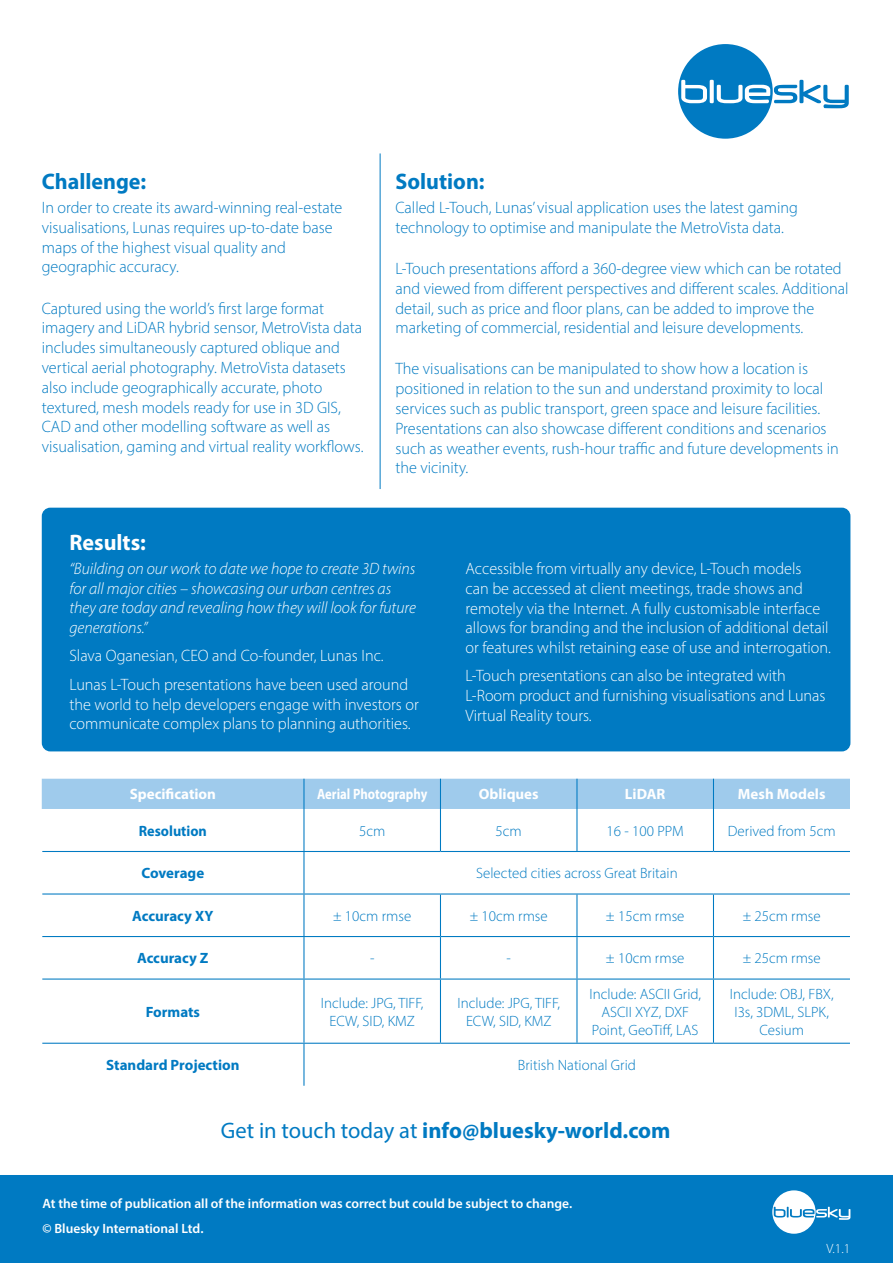
<style>
.page{position:relative;width:893px;height:1263px;background:#fff}
.page>*{position:absolute;margin:0;border:0;box-sizing:border-box;transform-origin:0 0}
.t1{font:700 22.5px "Myriad Pro";color:#007ac2}
.t2{font:700 22.5px "Myriad Pro";color:#fff}
.t3{font:300 16.5px/19.8px "Myriad Pro";color:#007ac2}
.t4{font:300 16.5px/19.8px "Myriad Pro";color:#fff}
.t5{font:italic 300 16.5px/19.8px "Myriad Pro";color:#fff}
.t6{font:300 15px/18px "Myriad Pro";color:#007ac2;text-align:center}
.t7{font:700 15px "Myriad Pro";color:#007ac2}
.t8{font:700 15px "Myriad Pro";color:#fff}
.t9{font:300 15px "Myriad Pro";color:#007ac2;scale:.95 1}
.t10{font:700 15px "Myriad Pro";color:#fff;scale:.85 1}
.t11{font:700 15px "Myriad Pro";color:#007ac2;scale:.95 1}
.t12{font:600 13.5px/24.8px "Myriad Pro";color:#fff}
.t13{font:300 13.5px "Myriad Pro";color:#fff}
.s1{font-weight:400}
</style>
<div class="page">
<div style="left:0;top:1175px;width:893px;height:88px;background:#007ac2"></div>
<div style="left:42px;top:508px;width:808px;height:243px;background:#007ac2;border-radius:9px"></div>
<svg style="left:772px;top:1190px;width:78px;height:44px"></svg>
<div style="left:678px;top:44px;width:95px;height:95px;background:#007ac2;border-radius:50%"></div>
<svg style="left:681px;top:80px;width:168px;height:28px"></svg>
<hr style="left:380px;top:153px;width:1px;height:336px;background:#007ac2">
<div style="left:42px;top:779px;width:808px;height:30px;background:#9fcbec"></div>
<hr style="left:303px;top:779px;width:1px;height:30px;background:#007ac2">
<hr style="left:303px;top:809px;width:1px;height:42px;background:#007ac2">
<hr style="left:42px;top:851px;width:262px;height:1px;background:#007ac2">
<hr style="left:42px;top:893px;width:262px;height:1px;background:#007ac2">
<hr style="left:42px;top:936px;width:262px;height:1px;background:#007ac2">
<hr style="left:303px;top:852px;width:1px;height:41px;background:#007ac2">
<hr style="left:303px;top:894px;width:1px;height:42px;background:#007ac2">
<hr style="left:713px;top:894px;width:1px;height:42px;background:#007ac2">
<hr style="left:303px;top:937px;width:1px;height:41px;background:#007ac2">
<hr style="left:713px;top:937px;width:1px;height:41px;background:#007ac2">
<hr style="left:304px;top:851px;width:136px;height:1px;background:#007ac2">
<hr style="left:440px;top:851px;width:137px;height:1px;background:#007ac2">
<hr style="left:577px;top:851px;width:136px;height:1px;background:#007ac2">
<hr style="left:713px;top:851px;width:137px;height:1px;background:#007ac2">
<hr style="left:304px;top:893px;width:136px;height:1px;background:#007ac2">
<hr style="left:440px;top:893px;width:137px;height:1px;background:#007ac2">
<hr style="left:577px;top:893px;width:136px;height:1px;background:#007ac2">
<hr style="left:713px;top:893px;width:137px;height:1px;background:#007ac2">
<hr style="left:304px;top:936px;width:136px;height:1px;background:#007ac2">
<hr style="left:440px;top:936px;width:137px;height:1px;background:#007ac2">
<hr style="left:577px;top:936px;width:136px;height:1px;background:#007ac2">
<hr style="left:713px;top:936px;width:137px;height:1px;background:#007ac2">
<hr style="left:42px;top:978px;width:262px;height:1px;background:#007ac2">
<hr style="left:42px;top:1043px;width:262px;height:1px;background:#007ac2">
<hr style="left:303px;top:979px;width:1px;height:64px;background:#007ac2">
<hr style="left:303px;top:1044px;width:1px;height:42px;background:#007ac2">
<hr style="left:304px;top:978px;width:136px;height:1px;background:#007ac2">
<hr style="left:440px;top:978px;width:137px;height:1px;background:#007ac2">
<hr style="left:577px;top:978px;width:136px;height:1px;background:#007ac2">
<hr style="left:713px;top:978px;width:137px;height:1px;background:#007ac2">
<hr style="left:304px;top:1043px;width:136px;height:1px;background:#007ac2">
<hr style="left:440px;top:1043px;width:137px;height:1px;background:#007ac2">
<hr style="left:577px;top:1043px;width:136px;height:1px;background:#007ac2">
<hr style="left:713px;top:1043px;width:137px;height:1px;background:#007ac2">
<hr style="left:440px;top:779px;width:1px;height:30px;background:#007ac2">
<hr style="left:576px;top:779px;width:1px;height:30px;background:#007ac2">
<hr style="left:713px;top:779px;width:1px;height:30px;background:#007ac2">
<hr style="left:440px;top:809px;width:1px;height:42px;background:#007ac2">
<hr style="left:576px;top:809px;width:1px;height:42px;background:#007ac2">
<hr style="left:713px;top:809px;width:1px;height:42px;background:#007ac2">
<hr style="left:440px;top:894px;width:1px;height:42px;background:#007ac2">
<hr style="left:576px;top:894px;width:1px;height:42px;background:#007ac2">
<hr style="left:440px;top:937px;width:1px;height:41px;background:#007ac2">
<hr style="left:576px;top:937px;width:1px;height:41px;background:#007ac2">
<hr style="left:440px;top:979px;width:1px;height:64px;background:#007ac2">
<hr style="left:576px;top:979px;width:1px;height:64px;background:#007ac2">
<hr style="left:713px;top:979px;width:1px;height:64px;background:#007ac2">
<p class="t1" style="left:42px;top:167px;width:106px">Challenge:</p>
<p class="t3" style="left:42px;top:197px;width:302px">In order to create its award-winning real-estate visualisations, Lunas requires up-to-date base maps of the highest visual quality and</p>
<p class="t3" style="left:42px;top:257px;width:139px">geographic accuracy.</p>
<p class="t3" style="left:42px;top:298px;width:323px">Captured using the world’s first large format imagery and LiDAR hybrid sensor, MetroVista data includes simultaneously captured oblique and vertical aerial photography. MetroVista datasets also include geographically accurate, photo textured, mesh models ready for use in 3D GIS, CAD and other modelling software as well as visualisation, gaming and virtual reality workflows.</p>
<p class="t1" style="left:395px;top:167px;width:91px">Solution:</p>
<p class="t3" style="left:395px;top:197px;width:404px">Called L-Touch, Lunas’ visual application uses the latest gaming technology to optimise and manipulate the MetroVista data.</p>
<p class="t3" style="left:395px;top:258px;width:455px">L-Touch presentations afford a 360-degree view which can be rotated and viewed from different perspectives and different scales. Additional detail, such as price and floor plans, can be added to improve the marketing of commercial, residential and leisure developments.</p>
<p class="t3" style="left:395px;top:359px;width:445px">The visualisations can be manipulated to show how a location is positioned in relation to the sun and understand proximity to local services such as public transport, green space and leisure facilities.<br>Presentations can also showcase different conditions and scenarios such as weather events, rush-hour traffic and future developments in the vicinity.</p>
<p class="t2" style="left:69px;top:527px;width:78px">Results:</p>
<p class="t5" style="left:69px;top:558px;width:348px">“Building on our work to date we hope to create 3D twins for all major cities – showcasing our urban centres as they are today and revealing how they will look for future generations.”</p>
<p class="t4" style="left:69px;top:646px;width:316px">Slava Oganesian, CEO and Co-founder, Lunas Inc.</p>
<p class="t4" style="left:69px;top:674px;width:351px">Lunas L-Touch presentations have been used around the world to help developers engage with investors or communicate complex plans to planning authorities.</p>
<p class="t4" style="left:466px;top:558px;width:367px">Accessible from virtually any device, L-Touch models<br>can be accessed at client meetings, trade shows and remotely via the Internet. A fully customisable interface allows for branding and the inclusion of additional detail or features whilst retaining ease of use and interrogation.</p>
<p class="t4" style="left:466px;top:666px;width:361px">L-Touch presentations can also be integrated with<br>L-Room product and furnishing visualisations and Lunas<br>Virtual Reality tours.</p>
<p class="t8" style="left:130px;top:785px;width:88px">Specification</p>
<p class="t10" style="left:317px;top:785px;width:131px">Aerial Photography</p>
<p class="t8" style="left:479px;top:785px;width:61px">Obliques</p>
<p class="t8" style="left:625px;top:785px;width:42px">LiDAR</p>
<p class="t8" style="left:738px;top:785px;width:89px">Mesh Models</p>
<p class="t11" style="left:139px;top:821px;width:73px">Resolution</p>
<p class="t6" style="left:359px;top:822px;width:28px">5cm</p>
<p class="t6" style="left:496px;top:822px;width:28px">5cm</p>
<p class="t6" style="left:607px;top:822px;width:79px">16 - 100 PPM</p>
<p class="t6" style="left:728px;top:822px;width:109px">Derived from 5cm</p>
<p class="t7" style="left:142px;top:863px;width:64px">Coverage</p>
<p class="t6" style="left:476px;top:864px;width:203px">Selected cities across Great Britain</p>
<p class="t7" style="left:132px;top:906px;width:83px">Accuracy XY</p>
<p class="t9" style="left:333px;top:907px;width:84px">± 10cm rmse</p>
<p class="t9" style="left:470px;top:907px;width:84px">± 10cm rmse</p>
<p class="t6" style="left:606px;top:907px;width:80px">± 15cm rmse</p>
<p class="t9" style="left:743px;top:907px;width:84px">± 25cm rmse</p>
<p class="t7" style="left:137px;top:948px;width:73px">Accuracy Z</p>
<p class="t6" style="left:370px;top:949px;width:6px">-</p>
<p class="t6" style="left:506px;top:949px;width:6px">-</p>
<p class="t6" style="left:606px;top:949px;width:80px">± 10cm rmse</p>
<p class="t9" style="left:743px;top:949px;width:84px">± 25cm rmse</p>
<p class="t7" style="left:146px;top:1002px;width:56px">Formats</p>
<p class="t6" style="left:321px;top:994px;width:104px">Include: JPG, TIFF,<br>ECW, SID, KMZ</p>
<p class="t6" style="left:457px;top:994px;width:104px">Include: JPG, TIFF,<br>ECW, SID, KMZ</p>
<p class="t6" style="left:589px;top:985px;width:113px">Include: ASCII Grid,<br>ASCII XYZ, DXF<br>Point, GeoTiff, LAS</p>
<p class="t6" style="left:730px;top:985px;width:105px">Include: OBJ, FBX,<br>I3s, 3DML, SLPK,<br>Cesium</p>
<p class="t7" style="left:106px;top:1055px;width:135px">Standard Projection</p>
<p class="t6" style="left:518px;top:1056px;width:120px">British National Grid</p>
<p class="t1" style="left:221px;top:1115px;width:451px"><span class="s1">Get in touch today at</span> info@bluesky-world.com</p>
<p class="t12" style="left:43px;top:1191px;width:531px">At the time of publication all of the information was correct but could be subject to change. © Bluesky International Ltd.</p>
<p class="t13" style="left:826px;top:1240px;width:26px">V.1.1</p>
</div>
